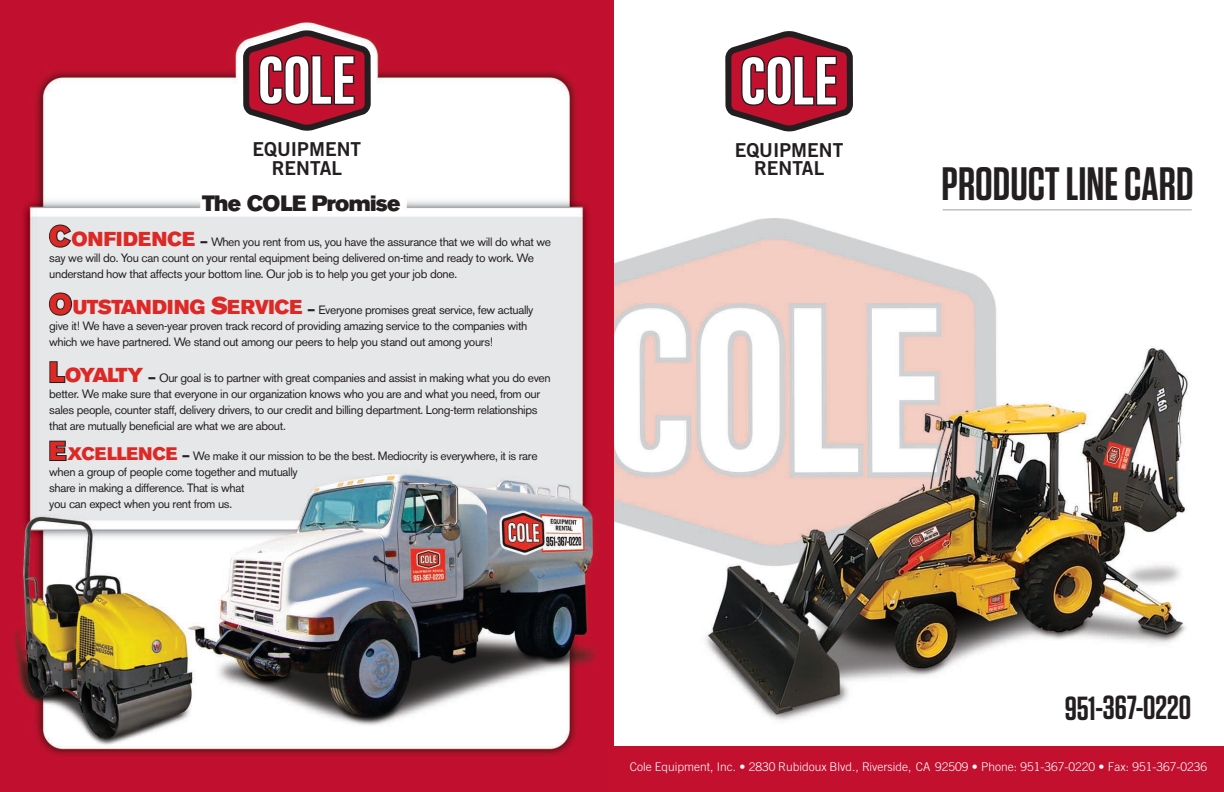
<style>
.page{position:relative;width:1224px;height:792px;background:#fff}
.page>*{position:absolute;margin:0;border:0;box-sizing:border-box;transform-origin:0 0}
.t1{font:600 46.7px "Tungsten";color:#231f20}
.t2{font:600 33.4px "Tungsten";letter-spacing:-.005em;color:#231f20}
.t3{font:22px "Akzidenz Grotesk BE Super";letter-spacing:-.03em;color:#231f20}
.t4{font:19.2px/18.4px "Trade Gothic LT Std Bd 2";color:#231f20;text-align:center}
.t5{font:12px/16px "Akzidenz Grotesk BE";letter-spacing:-.03em;color:#231f20}
.t6{font:300 12px "Trade Gothic LT Std";color:#fff}
.s1{font-family:"Akzidenz Grotesk BE Super";font-size:28px;color:#dd2926}
.s2{font-family:"Akzidenz Grotesk BE Super";font-size:20px;color:#dd2926}
.s3{font-family:"Akzidenz Grotesk BE Super"}
.s4{font-family:"Akzidenz Grotesk BE Super";font-size:24px;color:#dd2926}
.s5{font-family:"Akzidenz Grotesk BE Super";font-size:26px;color:#dd2926}
.s6{font-family:"Akzidenz Grotesk BE Super";font-size:18px;color:#dd2926}
</style>
<div class="page">
<img style="left:613px;top:218px;width:575px;height:519px">
<img style="left:0;top:0;width:613px;height:792px">
<div style="left:613px;top:747px;width:611px;height:45px;background:#c3102f"></div>
<svg style="left:942px;top:209px;width:250px;height:1px"></svg>
<svg style="left:724px;top:31px;width:130px;height:716px"></svg>
<svg style="left:242px;top:0;width:130px;height:792px"></svg>
<svg style="left:48px;top:224px;width:25px;height:25px"></svg>
<svg style="left:50px;top:294px;width:21px;height:21px"></svg>
<div style="left:49px;top:293px;width:23px;height:23px;border:2px solid #231f20;border-radius:50%"></div>
<svg style="left:48px;top:360px;width:18px;height:24px"></svg>
<svg style="left:48px;top:440px;width:20px;height:22px"></svg>
<p class="t4" style="left:253px;top:140px;width:110px">EQUIPMENT<br>RENTAL</p>
<p class="t3" style="left:202px;top:195px;width:200px">The COLE Promise</p>
<p class="t5" style="left:49px;top:235px;width:503px"><span class="s1">C</span><span class="s2">ONFIDENCE</span> <span class="s3">–</span> When you rent from us, you have the assurance that we will do what we say we will do. You can count on your rental equipment being delivered on-time and ready to work. We understand how that affects your bottom line. Our job is to help you get your job done.</p>
<p class="t5" style="left:49px;top:303px;width:486px"><span class="s1">O</span><span class="s2">UTSTANDING</span> <span class="s4">S</span><span class="s2">ERVICE</span> <span class="s3">–</span> Everyone promises great service, few actually give it! We have a seven-year proven track record of providing amazing service to the companies with which we have partnered. We stand out among our peers to help you stand out among yours!</p>
<p class="t5" style="left:49px;top:371px;width:503px"><span class="s1">L</span><span class="s2">OYALTY</span> <span class="s3">–</span> Our goal is to partner with great companies and assist in making what you do even better. We make sure that everyone in our organization knows who you are and what you need, from our sales people, counter staff, delivery drivers, to our credit and billing department. Long-term relationships that are mutually beneficial are what we are about.</p>
<p class="t5" style="left:49px;top:449px;width:490px"><span class="s5">E</span><span class="s6">XCELLENCE</span> <span class="s3">–</span> We make it our mission to be the best. Mediocrity is everywhere, it is rare when a group of people come together and mutually<br>share in making a difference. That is what<br>you can expect when you rent from us.</p>
<p class="t4" style="left:735px;top:141px;width:110px">EQUIPMENT<br>RENTAL</p>
<p class="t1" style="left:942px;top:168px;width:253px">PRODUCT LINE CARD</p>
<p class="t2" style="left:1065px;top:696px;width:128px">951-367-0220</p>
<p class="t6" style="left:630px;top:760px;width:579px">Cole Equipment, Inc. • 2830 Rubidoux Blvd., Riverside, CA 92509 • Phone: 951-367-0220 • Fax: 951-367-0236</p>
</div>
